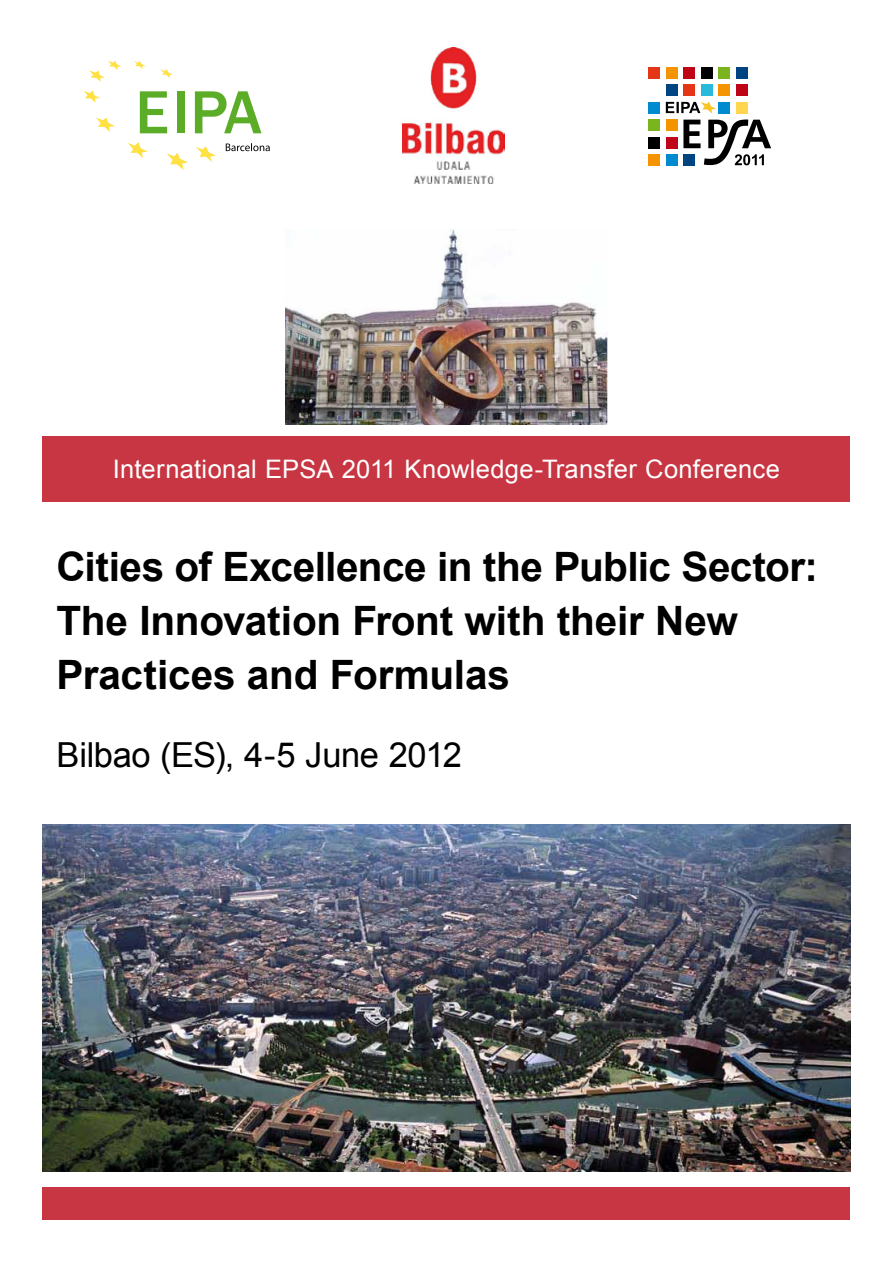
<style>
.page{position:relative;width:893px;height:1263px;background:#fff}
.page>*{position:absolute;margin:0;border:0;box-sizing:border-box;transform-origin:0 0}
.t1{font:700 40.5px/54px "Arial";letter-spacing:-.01em;color:#000}
.t2{font:34.5px "Arial";letter-spacing:-.01em;color:#000}
.t3{font:25.5px "Arial";letter-spacing:.01em;color:#fff}
</style>
<div class="page">
<img style="left:43px;top:825px;width:807px;height:346px">
<img style="left:285px;top:230px;width:323px;height:195px">
<div style="left:43px;top:436px;width:807px;height:66px;background:#c73642"></div>
<div style="left:43px;top:1187px;width:807px;height:33px;background:#c73642"></div>
<svg style="left:196px;top:146px;width:20px;height:16px"></svg>
<svg style="left:167px;top:153px;width:21px;height:17px"></svg>
<svg style="left:160px;top:69px;width:13px;height:9px"></svg>
<svg style="left:128px;top:142px;width:20px;height:16px"></svg>
<svg style="left:134px;top:61px;width:12px;height:8px"></svg>
<svg style="left:96px;top:117px;width:19px;height:15px"></svg>
<svg style="left:84px;top:90px;width:16px;height:13px"></svg>
<svg style="left:89px;top:61px;width:33px;height:21px"></svg>
<svg style="left:140px;top:91px;width:27px;height:42px"></svg>
<div style="left:177px;top:91px;width:8px;height:42px;background:#5bac26"></div>
<svg style="left:195px;top:91px;width:66px;height:42px"></svg>
<svg style="left:226px;top:143px;width:44px;height:8px"></svg>
<div style="left:648px;top:67px;width:12px;height:11px;background:#e53517"></div>
<div style="left:666px;top:67px;width:12px;height:11px;background:#f39400"></div>
<div style="left:683px;top:67px;width:12px;height:11px;background:#c00418"></div>
<div style="left:701px;top:67px;width:12px;height:11px;background:#000"></div>
<div style="left:718px;top:67px;width:12px;height:11px;background:#7ab51d"></div>
<div style="left:736px;top:67px;width:12px;height:11px;background:#004481"></div>
<div style="left:666px;top:84px;width:12px;height:12px;background:#004481"></div>
<div style="left:683px;top:84px;width:12px;height:12px;background:#e53517"></div>
<div style="left:701px;top:84px;width:12px;height:12px;background:#29b9da"></div>
<div style="left:718px;top:84px;width:12px;height:12px;background:#f39400"></div>
<div style="left:736px;top:84px;width:12px;height:12px;background:#c00418"></div>
<div style="left:648px;top:102px;width:12px;height:11px;background:#008bd0"></div>
<div style="left:648px;top:119px;width:12px;height:12px;background:#7ab51d"></div>
<div style="left:666px;top:119px;width:12px;height:12px;background:#f39400"></div>
<div style="left:666px;top:137px;width:12px;height:11px;background:#c00418"></div>
<div style="left:648px;top:137px;width:12px;height:11px;background:#000"></div>
<div style="left:648px;top:154px;width:12px;height:12px;background:#f39400"></div>
<div style="left:666px;top:154px;width:12px;height:12px;background:#008bd0"></div>
<div style="left:683px;top:154px;width:12px;height:12px;background:#004481"></div>
<svg style="left:666px;top:102px;width:50px;height:12px"></svg>
<svg style="left:683px;top:120px;width:88px;height:45px"></svg>
<div style="left:718px;top:102px;width:12px;height:11px;background:#008bd0"></div>
<div style="left:736px;top:102px;width:12px;height:11px;background:#ffd64d"></div>
<img style="left:402px;top:47px;width:103px;height:136px">
<p class="t3" style="left:113px;top:452px;width:669px">International EPSA 2011 Knowledge-Transfer Conference</p>
<p class="t1" style="left:57px;top:541px;width:763px">Cities of Excellence in the Public Sector:<br>The Innovation Front with their New<br>Practices and Formulas</p>
<p class="t2" style="left:57px;top:732px;width:407px">Bilbao (ES), 4-5 June 2012</p>
</div>
